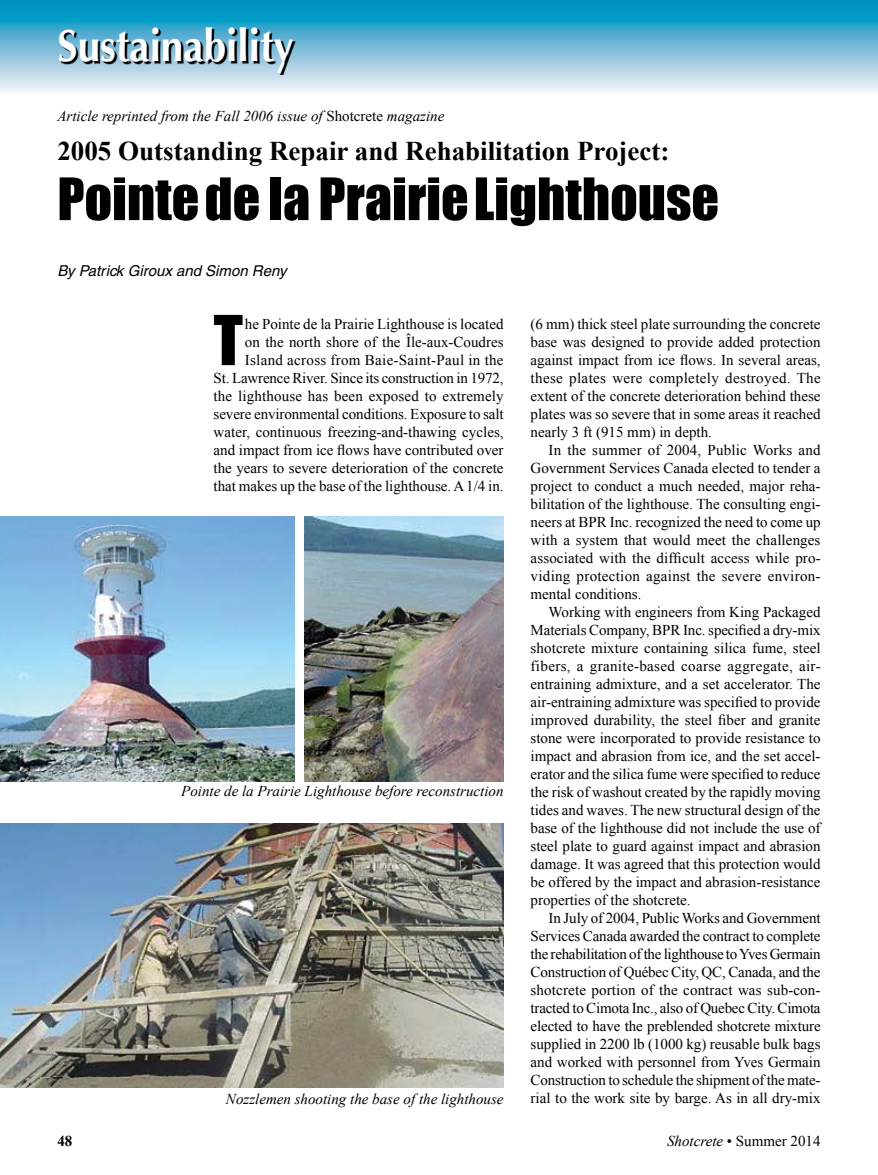
<style>
.page{position:relative;width:878px;height:1175px;background:#fff}
.page>*{position:absolute;margin:0;border:0;box-sizing:border-box;transform-origin:0 0}
.t1{font:63.6px "Impact";color:#000}
.t2{font:54px "Impact";color:#000}
.t3{font:700 45px "Optima";color:#fff;scale:.9 1}
.t4{font:700 27px "Times New Roman";color:#000}
.t5{font:15px/18px "Times New Roman";color:#000;text-align:justify}
.t6{font:italic 15px "Times New Roman";color:#000}
.t7{font:italic 15px "Helvetica";color:#000}
.t8{font:700 15px "Times New Roman";color:#000}
.s1{font-style:normal}
.s2{font-style:italic}
</style>
<div class="page">
<svg style="left:0;top:0;width:878px;height:92px;background:#6bbad8"></svg>
<svg style="left:61px;top:29px;width:234px;height:46px;background:#618a9d"></svg>
<img style="left:0;top:517px;width:295px;height:264px">
<img style="left:0;top:823px;width:503px;height:264px">
<img style="left:305px;top:517px;width:198px;height:264px">
<h3 class="t3" style="left:57px;top:20px;width:264px">Sustainability</h3>
<p class="t6" style="left:57px;top:105px;width:388px">Article reprinted from the Fall 2006 issue of <span class="s1">Shotcrete</span> magazine</p>
<h3 class="t4" style="left:57px;top:132px;width:613px">2005 Outstanding Repair and Rehabilitation Project:</h3>
<h2 class="t2" style="left:57px;top:157px;width:663px">Pointe de la Prairie Lighthouse</h2>
<p class="t7" style="left:57px;top:262px;width:231px">By Patrick Giroux and Simon Reny</p>
<h1 class="t1" style="left:214px;top:291px;width:31px">T</h1>
<p class="t5" style="left:214px;top:315px;width:291px;text-align:right">he Pointe de la Prairie Lighthouse is located<br>on the north shore of the Île-aux-Coudres Island across from Baie-Saint-Paul in the<br>St. Lawrence River. Since its construction in 1972, the lighthouse has been exposed to extremely severe environmental conditions. Exposure to salt water, continuous freezing-and-thawing cycles, and impact from ice flows have contributed over the years to severe deterioration of the concrete that makes up the base of the lighthouse. A 1/4 in.</p>
<p class="t5" style="left:530px;top:315px;width:291px">(6 mm) thick steel plate surrounding the concrete base was designed to provide added protection against impact from ice flows. In several areas, these plates were completely destroyed. The extent of the concrete deterioration behind these plates was so severe that in some areas it reached nearly 3 ft (915 mm) in depth.</p>
<p class="t5" style="left:530px;top:441px;width:291px;text-indent:18px">In the summer of 2004, Public Works and Government Services Canada elected to tender a project to conduct a much needed, major reha&shy;bilitation of the lighthouse. The consulting engi&shy;neers at BPR Inc. recognized the need to come up with a system that would meet the challenges associated with the difficult access while pro&shy;viding protection against the severe environ&shy;mental conditions.</p>
<p class="t5" style="left:530px;top:603px;width:291px;text-indent:18px">Working with engineers from King Packaged Materials Company, BPR Inc. specified a dry-mix shotcrete mixture containing silica fume, steel fibers, a granite-based coarse aggregate, air&shy;entraining admixture, and a set accelerator. The air-entraining admixture was specified to provide improved durability, the steel fiber and granite stone were incorporated to provide resistance to impact and abrasion from ice, and the set accel&shy;erator and the silica fume were specified to reduce the risk of washout created by the rapidly moving tides and waves. The new structural design of the base of the lighthouse did not include the use of steel plate to guard against impact and abrasion damage. It was agreed that this protection would be offered by the impact and abrasion-resistance properties of the shotcrete.</p>
<p class="t5" style="left:530px;top:909px;width:291px;text-indent:18px">In July of 2004, Public Works and Government Services Canada awarded the contract to complete the rehabilitation of the lighthouse to Yves Germain Construction of Québec City, QC, Canada, and the shotcrete portion of the contract was sub-con&shy;tracted to Cimota Inc., also of Quebec City. Cimota elected to have the preblended shotcrete mixture supplied in 2200 lb (1000 kg) reusable bulk bags and worked with personnel from Yves Germain Construction to schedule the shipment of the mate&shy;rial to the work site by barge. As in all dry-mix</p>
<p class="t6" style="left:181px;top:780px;width:324px">Pointe de la Prairie Lighthouse before reconstruction</p>
<p class="t6" style="left:226px;top:1088px;width:279px">Nozzlemen shooting the base of the lighthouse</p>
<p class="t8" style="left:57px;top:1130px;width:16px">48</p>
<p class="t5" style="left:667px;top:1131px;width:155px"><span class="s2">Shotcrete</span> • Summer 2014</p>
</div>
